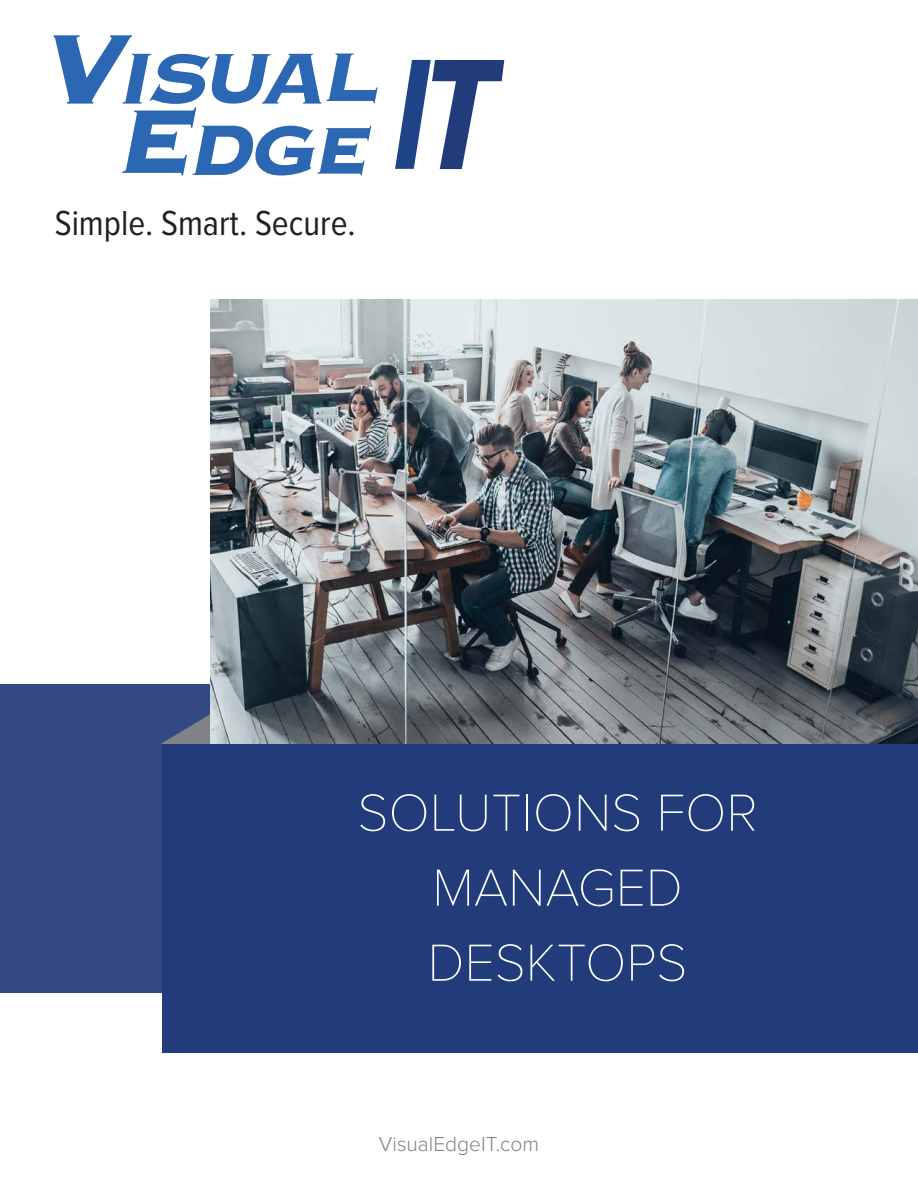
<style>
.page{position:relative;width:918px;height:1188px;background:#fff}
.page>*{position:absolute;margin:0;border:0;box-sizing:border-box;transform-origin:0 0}
.t1{font:100 54px "Proxima Nova T";color:#fff}
.t2{font:36px "Proxima Nova Cond";color:#231f20}
.t3{font:300 21px "Proxima Nova";color:#808285}
</style>
<div class="page">
<div style="left:0;top:684px;width:211px;height:309px;background:#324984"></div>
<svg style="left:161px;top:684px;width:50px;height:60px"></svg>
<img style="left:211px;top:300px;width:707px;height:444px">
<div style="left:162px;top:744px;width:756px;height:309px;background:#223c7b"></div>
<svg style="left:53px;top:35px;width:325px;height:141px"></svg>
<svg style="left:395px;top:60px;width:109px;height:109px"></svg>
<p class="t2" style="left:55px;top:197px;width:302px">Simple. Smart. Secure.</p>
<p class="t1" style="left:357px;top:772px;width:402px">SOLUTIONS FOR</p>
<p class="t1" style="left:432px;top:847px;width:252px">MANAGED</p>
<p class="t1" style="left:428px;top:922px;width:261px">DESKTOPS</p>
<p class="t3" style="left:379px;top:1128px;width:162px">VisualEdgeIT.com</p>
</div>
